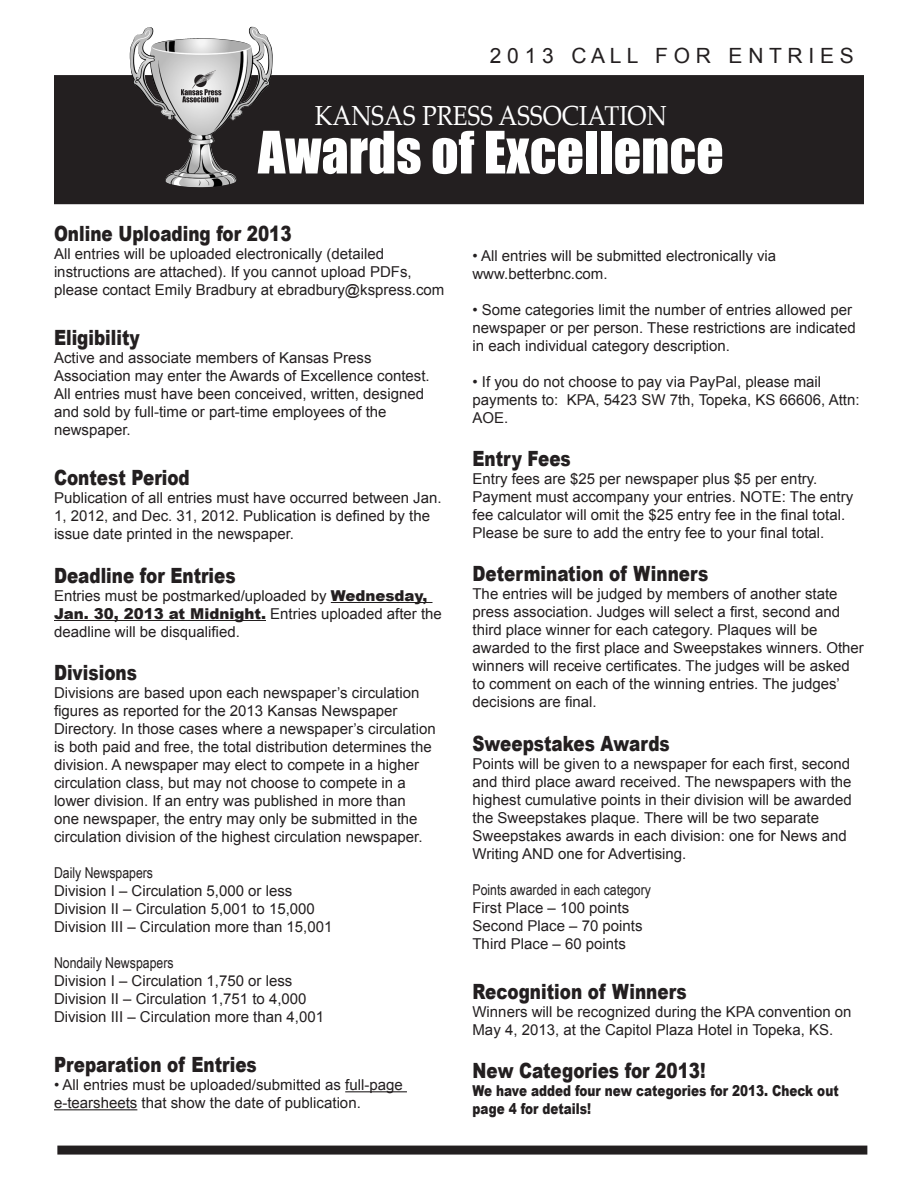
<style>
.page{position:relative;width:918px;height:1188px;background:#fff}
.page>*{position:absolute;margin:0;border:0;box-sizing:border-box;transform-origin:0 0}
.t1{font:54px "Impact";color:#fff}
.t2{font:27px "Palatino";color:#fff;scale:.9 1}
.t3{font:900 21px "Arial";color:#231f20;scale:.8 1}
.t4{font:21px "Arial";color:#231f20}
.t5{font:15px/18px "Arial";color:#231f20}
.t6{font:15px "Arial Narrow";color:#231f20}
.t7{font:900 15px/18px "Arial";color:#231f20;scale:.8 1}
.s1{font-weight:900}
</style>
<div class="page">
<div style="left:55px;top:76px;width:808px;height:127px;background:#231f20"></div>
<div style="left:54px;top:75px;width:810px;height:129px;border:2px solid #231f20"></div>
<hr style="left:331px;top:602px;width:102px;height:1px;background:#231f20">
<hr style="left:54px;top:620px;width:212px;height:1px;background:#231f20">
<hr style="left:345px;top:1091px;width:62px;height:1px;background:#231f20">
<hr style="left:54px;top:1109px;width:83px;height:1px;background:#231f20">
<div style="left:57px;top:1146px;width:810px;height:9px;background:#231f20"></div>
<img style="left:130px;top:27px;width:130px;height:146px">
<img style="left:181px;top:71px;width:40px;height:31px">
<p class="t4" style="left:490px;top:42px;width:366px">2 0 1 3 C A L L F O R E N T R I E S</p>
<p class="t2" style="left:315px;top:93px;width:393px">KANSAS PRESS ASSOCIATION</p>
<p class="t1" style="left:258px;top:110px;width:467px">Awards of Excellence</p>
<p class="t3" style="left:54px;top:218px;width:299px">Online Uploading for 2013</p>
<p class="t5" style="left:54px;top:245px;width:392px">All entries will be uploaded electronically (detailed instructions are attached). If you cannot upload PDFs, please contact Emily Bradbury at ebradbury@kspress.com</p>
<p class="t3" style="left:54px;top:322px;width:109px">Eligibility</p>
<p class="t5" style="left:54px;top:349px;width:377px">Active and associate members of Kansas Press<br>Association may enter the Awards of Excellence contest.</p>
<p class="t5" style="left:54px;top:385px;width:372px">All entries must have been conceived, written, designed and sold by full-time or part-time employees of the newspaper.</p>
<p class="t3" style="left:54px;top:463px;width:171px">Contest Period</p>
<p class="t5" style="left:54px;top:489px;width:389px">Publication of all entries must have occurred between Jan.<br>1, 2012, and Dec. 31, 2012. Publication is defined by the issue date printed in the newspaper.</p>
<p class="t3" style="left:54px;top:560px;width:229px">Deadline for Entries</p>
<p class="t5" style="left:54px;top:587px;width:389px">Entries must be postmarked/uploaded by <span class="s1">Wednesday,<br>Jan. 30, 2013 at Midnight.</span> Entries uploaded after the deadline will be disqualified.</p>
<p class="t3" style="left:54px;top:657px;width:105px">Divisions</p>
<p class="t5" style="left:54px;top:684px;width:383px">Divisions are based upon each newspaper’s circulation figures as reported for the 2013 Kansas Newspaper Directory. In those cases where a newspaper’s circulation is both paid and free, the total distribution determines the division. A newspaper may elect to compete in a higher circulation class, but may not choose to compete in a lower division. If an entry was published in more than<br>one newspaper, the entry may only be submitted in the circulation division of the highest circulation newspaper.</p>
<p class="t6" style="left:54px;top:864px;width:101px">Daily Newspapers</p>
<p class="t5" style="left:54px;top:882px;width:240px">Division I – Circulation 5,000 or less</p>
<p class="t5" style="left:54px;top:900px;width:262px">Division II – Circulation 5,001 to 15,000</p>
<p class="t5" style="left:54px;top:918px;width:280px">Division III – Circulation more than 15,001</p>
<p class="t6" style="left:54px;top:954px;width:121px">Nondaily Newspapers</p>
<p class="t5" style="left:54px;top:972px;width:240px">Division I – Circulation 1,750 or less</p>
<p class="t5" style="left:54px;top:990px;width:254px">Division II – Circulation 1,751 to 4,000</p>
<p class="t5" style="left:54px;top:1008px;width:272px">Division III – Circulation more than 4,001</p>
<p class="t3" style="left:54px;top:1049px;width:255px">Preparation of Entries</p>
<p class="t5" style="left:54px;top:1076px;width:350px">• All entries must be uploaded/submitted as full-page e-tearsheets that show the date of publication.</p>
<p class="t5" style="left:472px;top:247px;width:305px">• All entries will be submitted electronically via www.betterbnc.com.</p>
<p class="t5" style="left:472px;top:301px;width:385px">• Some categories limit the number of entries allowed per newspaper or per person. These restrictions are indicated in each individual category description.</p>
<p class="t5" style="left:472px;top:373px;width:389px">• If you do not choose to pay via PayPal, please mail payments to: KPA, 5423 SW 7th, Topeka, KS 66606, Attn:<br>AOE.</p>
<p class="t3" style="left:472px;top:443px;width:124px">Entry Fees</p>
<p class="t5" style="left:472px;top:470px;width:382px">Entry fees are $25 per newspaper plus $5 per entry.<br>Payment must accompany your entries. NOTE: The entry fee calculator will omit the $25 entry fee in the final total.<br>Please be sure to add the entry fee to your final total.</p>
<p class="t3" style="left:472px;top:559px;width:296px">Determination of Winners</p>
<p class="t5" style="left:472px;top:585px;width:393px">The entries will be judged by members of another state press association. Judges will select a first, second and third place winner for each category. Plaques will be awarded to the first place and Sweepstakes winners. Other winners will receive certificates. The judges will be asked to comment on each of the winning entries. The judges’ decisions are final.</p>
<p class="t3" style="left:472px;top:728px;width:248px">Sweepstakes Awards</p>
<p class="t5" style="left:472px;top:754px;width:381px">Points will be given to a newspaper for each first, second and third place award received. The newspapers with the highest cumulative points in their division will be awarded the Sweepstakes plaque. There will be two separate Sweepstakes awards in each division: one for News and Writing AND one for Advertising.</p>
<p class="t6" style="left:472px;top:881px;width:180px">Points awarded in each category</p>
<p class="t5" style="left:472px;top:898px;width:158px">First Place – 100 points</p>
<p class="t5" style="left:472px;top:916px;width:172px">Second Place – 70 points</p>
<p class="t5" style="left:472px;top:934px;width:155px">Third Place – 60 points</p>
<p class="t3" style="left:472px;top:976px;width:269px">Recognition of Winners</p>
<p class="t5" style="left:472px;top:1003px;width:381px">Winners will be recognized during the KPA convention on<br>May 4, 2013, at the Capitol Plaza Hotel in Topeka, KS.</p>
<p class="t3" style="left:472px;top:1055px;width:293px">New Categories for 2013!</p>
<p class="t7" style="left:472px;top:1081px;width:459px">We have added four new categories for 2013. Check out page 4 for details!</p>
</div>
